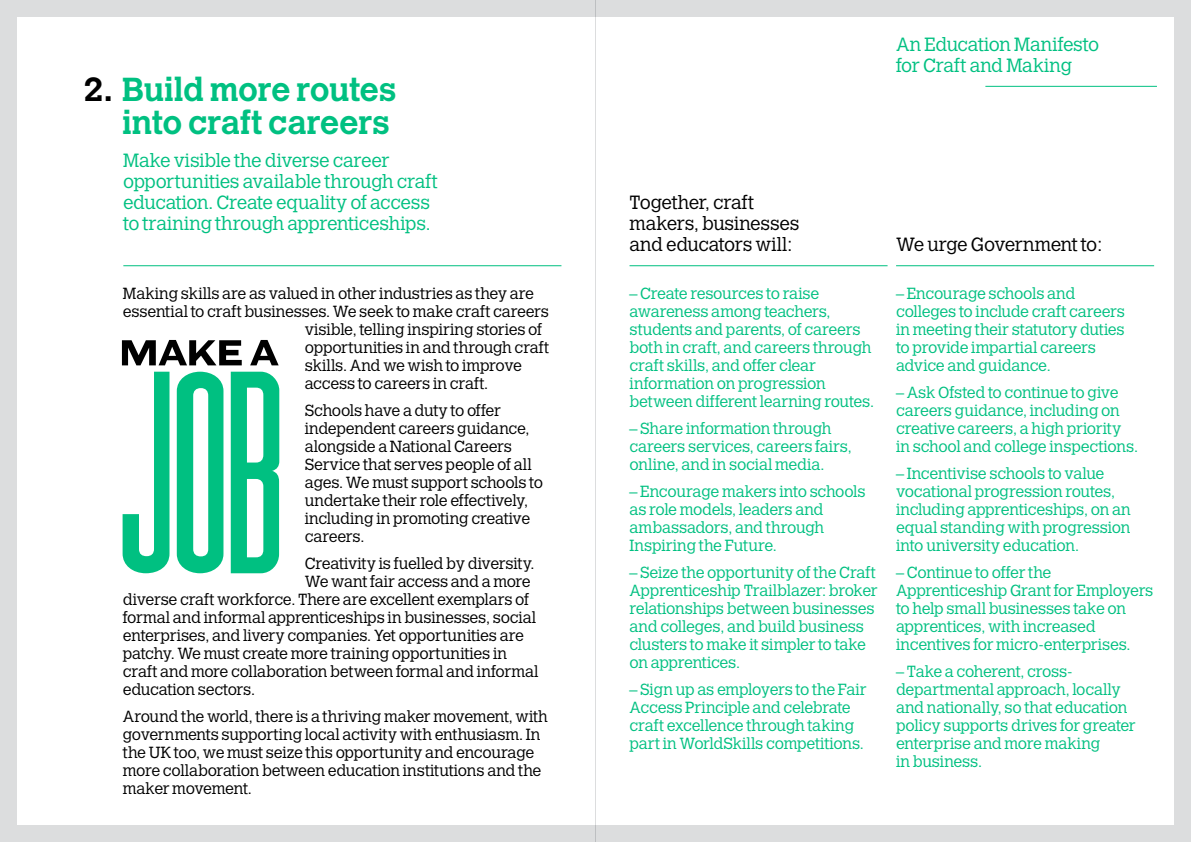
<style>
.page{position:relative;width:1191px;height:842px;background:#fff}
.page>*{position:absolute;margin:0;border:0;box-sizing:border-box;transform-origin:0 0}
.t1{font:700 33px/33px "Calvert";letter-spacing:-.01em;color:#00c081;text-align:right}
.t2{font:300 19px/21px "Calvert";letter-spacing:-.01em;color:#00c081}
.t3{font:300 19px/21px "Calvert";letter-spacing:-.015em;color:#000}
.t4{font:300 16px/18px "Calvert";letter-spacing:-.015em;color:#00c081}
.t5{font:300 16px/18px "Calvert";letter-spacing:-.015em;color:#000}
.s1{color:#000}
</style>
<div class="page">
<div style="left:595px;top:0;width:596px;height:842px;background:#dcddde"></div>
<div style="left:0;top:0;width:595px;height:842px;background:#dcddde"></div>
<div style="left:17px;top:17px;width:578px;height:808px;background:#fff"></div>
<div style="left:595px;top:17px;width:579px;height:808px;background:#fff"></div>
<hr style="left:985px;top:86px;width:172px;height:1px;background:#00c081">
<hr style="left:123px;top:265px;width:438px;height:1px;background:#00c081">
<svg style="left:122px;top:340px;width:120px;height:25px"></svg>
<svg style="left:250px;top:340px;width:29px;height:25px"></svg>
<svg style="left:123px;top:372px;width:46px;height:201px"></svg>
<svg style="left:177px;top:372px;width:46px;height:201px"></svg>
<svg style="left:231px;top:372px;width:48px;height:201px"></svg>
<hr style="left:629px;top:265px;width:258px;height:1px;background:#00c081">
<hr style="left:896px;top:265px;width:258px;height:1px;background:#00c081">
<hr style="left:595px;top:0;width:1px;height:842px;background:#dcddde">
<h1 class="t1" style="left:83px;top:72px;width:314px"><span class="s1">2.</span> Build more routes into craft careers</h1>
<p class="t2" style="left:123px;top:150px;width:316px">Make visible the diverse career opportunities available through craft education. Create equality of access to training through apprenticeships.</p>
<p class="t5" style="left:123px;top:285px;width:413px">Making skills are as valued in other industries as they are</p>
<p class="t5" style="left:123px;top:303px;width:427px">essential to craft businesses. We seek to make craft careers</p>
<p class="t5" style="left:305px;top:321px;width:239px">visible, telling inspiring stories of</p>
<p class="t5" style="left:305px;top:339px;width:246px">opportunities in and through craft</p>
<p class="t5" style="left:305px;top:357px;width:219px">skills. And we wish to improve</p>
<p class="t5" style="left:305px;top:375px;width:185px">access to careers in craft.</p>
<p class="t5" style="left:305px;top:402px;width:240px">Schools have a duty to offer independent careers guidance, alongside a National Careers<br>Service that serves people of all ages. We must support schools to undertake their role effectively, including in promoting creative careers.</p>
<p class="t5" style="left:305px;top:555px;width:231px">Creativity is fuelled by diversity.</p>
<p class="t5" style="left:305px;top:573px;width:227px">We want fair access and a more</p>
<p class="t5" style="left:123px;top:591px;width:408px">diverse craft workforce. There are excellent exemplars of</p>
<p class="t5" style="left:123px;top:609px;width:415px">formal and informal apprenticeships in businesses, social</p>
<p class="t5" style="left:123px;top:627px;width:402px">enterprises, and livery companies. Yet opportunities are</p>
<p class="t5" style="left:123px;top:645px;width:386px">patchy. We must create more training opportunities in</p>
<p class="t5" style="left:123px;top:663px;width:417px">craft and more collaboration between formal and informal</p>
<p class="t5" style="left:123px;top:681px;width:134px">education sectors.</p>
<p class="t5" style="left:123px;top:708px;width:426px">Around the world, there is a thriving maker movement, with governments supporting local activity with enthusiasm. In the UK too, we must seize this opportunity and encourage more collaboration between education institutions and the maker movement.</p>
<p class="t2" style="left:896px;top:34px;width:205px">An Education Manifesto for Craft and Making</p>
<p class="t3" style="left:629px;top:192px;width:171px">Together, craft makers, businesses and educators will:</p>
<p class="t4" style="left:629px;top:285px;width:246px">– Create resources to raise awareness among teachers, students and parents, of careers both in craft, and careers through craft skills, and offer clear information on progression between different learning routes.</p>
<p class="t4" style="left:629px;top:420px;width:224px">– Share information through careers services, careers fairs, online, and in social media.</p>
<p class="t4" style="left:629px;top:483px;width:237px">– Encourage makers into schools as role models, leaders and ambassadors, and through<br>Inspiring the Future.</p>
<p class="t4" style="left:629px;top:564px;width:250px">– Seize the opportunity of the Craft<br>Apprenticeship Trailblazer: broker relationships between businesses and colleges, and build business clusters to make it simpler to take on apprentices.</p>
<p class="t4" style="left:629px;top:681px;width:239px">– Sign up as employers to the Fair Access Principle and celebrate craft excellence through taking part in WorldSkills competitions.</p>
<p class="t3" style="left:896px;top:234px;width:207px">We urge Government to:</p>
<p class="t4" style="left:896px;top:285px;width:230px">– Encourage schools and colleges to include craft careers in meeting their statutory duties to provide impartial careers advice and guidance.</p>
<p class="t4" style="left:896px;top:384px;width:243px">– Ask Ofsted to continue to give careers guidance, including on creative careers, a high priority in school and college inspections.</p>
<p class="t4" style="left:896px;top:465px;width:236px">– Incentivise schools to value vocational progression routes, including apprenticeships, on an equal standing with progression into university education.</p>
<p class="t4" style="left:896px;top:564px;width:259px">– Continue to offer the<br>Apprenticeship Grant for Employers to help small businesses take on apprentices, with increased incentives for micro-enterprises.</p>
<p class="t4" style="left:896px;top:663px;width:241px">– Take a coherent, cross&shy;departmental approach, locally and nationally, so that education policy supports drives for greater enterprise and more making<br>in business.</p>
</div>
